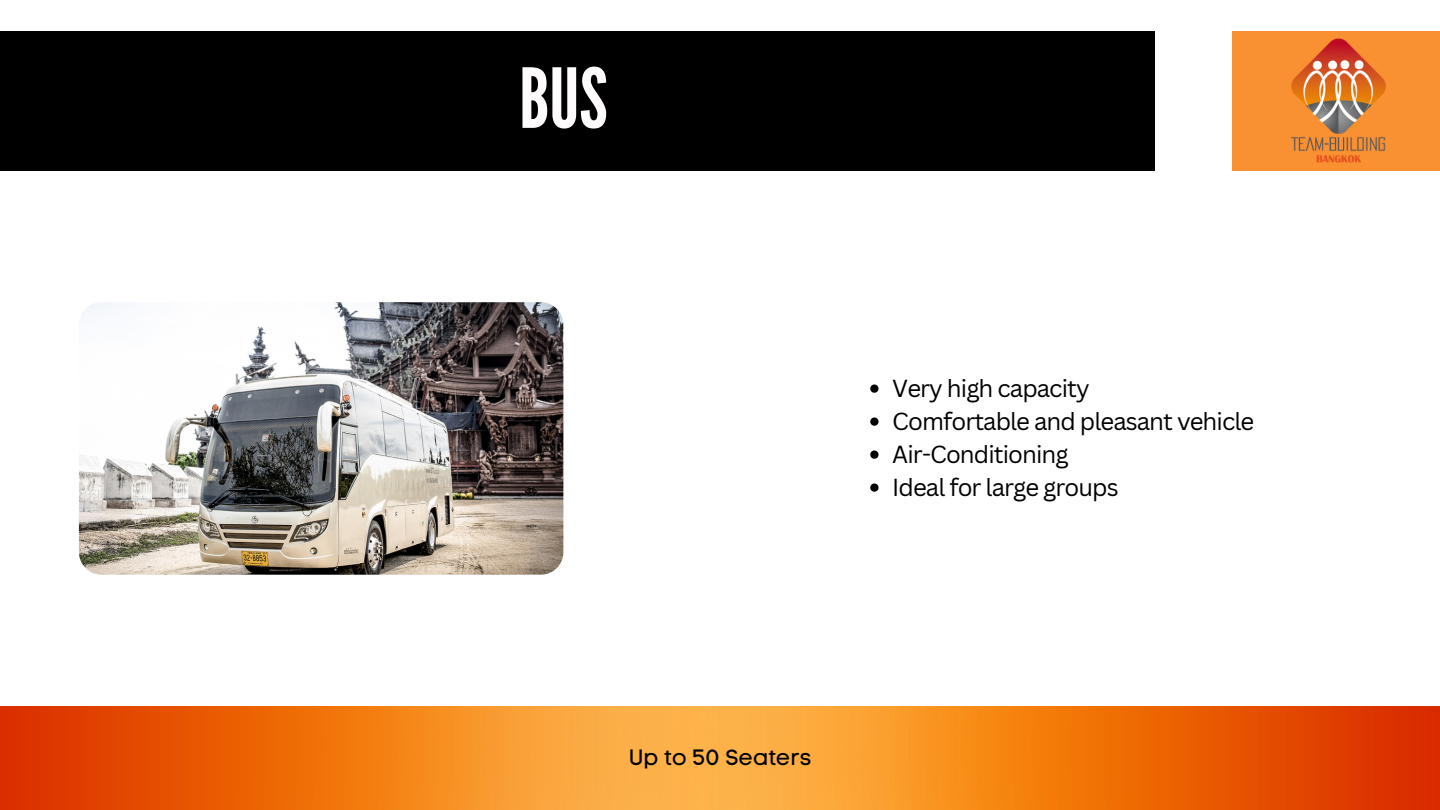
<style>
.page{position:relative;width:1440px;height:810px;background:#fff}
.page>*{position:absolute;margin:0;border:0;box-sizing:border-box;transform-origin:0 0}
.t1{font:82.5px "League Gothic";color:#fdfbfb}
.t2{font:24px/33px "Canva Sans";letter-spacing:-.04em;color:#000}
.t3{font:22px "Code Pro Normal LC";color:#000}
</style>
<div class="page">
<div style="left:0;top:32px;width:564px;height:139px;background:#000"></div>
<div style="left:549px;top:32px;width:605px;height:139px;background:#000"></div>
<div style="left:1233px;top:32px;width:207px;height:139px;background:#f99133"></div>
<img style="left:1291px;top:38px;width:95px;height:125px">
<img style="left:0;top:706px;width:1440px;height:104px">
<img style="left:79px;top:302px;width:484px;height:273px;border-radius:23px">
<svg style="left:870px;top:384px;width:9px;height:9px"></svg>
<svg style="left:870px;top:417px;width:9px;height:9px"></svg>
<svg style="left:870px;top:450px;width:9px;height:9px"></svg>
<svg style="left:870px;top:483px;width:9px;height:9px"></svg>
<h1 class="t1" style="left:519px;top:51px;width:90px">BUS</h1>
<p class="t2" style="left:892px;top:371px;width:364px">Very high capacity<br>Comfortable and pleasant vehicle<br>Air-Conditioning<br>Ideal for large groups</p>
<p class="t3" style="left:629px;top:744px;width:184px">Up to 50 Seaters</p>
</div>
